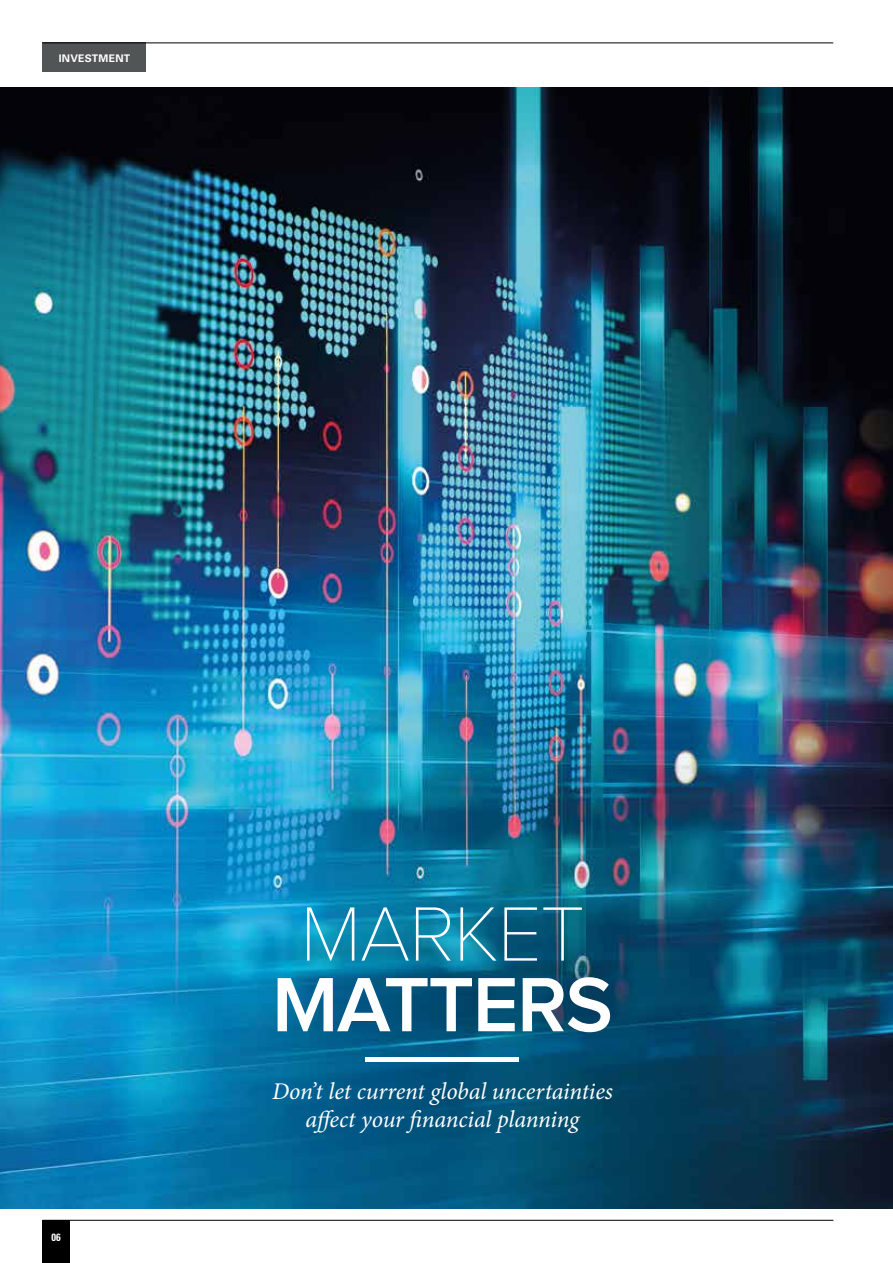
<style>
.page{position:relative;width:893px;height:1263px;background:#fff}
.page>*{position:absolute;margin:0;border:0;box-sizing:border-box;transform-origin:0 0}
.t1{font:600 79.8px "Proxima Nova A";letter-spacing:-.02em;color:#fff}
.t2{font:100 79.8px "Proxima Nova A";letter-spacing:-.02em;color:#fff}
.t3{font:italic 24px/28.5px "Minion Pro";letter-spacing:-.01em;color:#fff;text-align:center}
.t4{font:700 10.5px "Univers";letter-spacing:.02em;color:#fff}
.t5{font:700 condensed 10.5px "Univers";color:#fff}
</style>
<div class="page">
<img style="left:0;top:88px;width:893px;height:1120px">
<hr style="left:43px;top:1220px;width:790px;height:1px;background:#000">
<div style="left:42px;top:1220px;width:28px;height:43px;background:#000"></div>
<div style="left:43px;top:43px;width:103px;height:29px;background:#525556"></div>
<hr style="left:42px;top:43px;width:791px;height:1px;background:#000">
<hr style="left:366px;top:1057px;width:153px;height:4px;background:#fff">
<p class="t4" style="left:59px;top:51px;width:73px">INVESTMENT</p>
<p class="t5" style="left:51px;top:1230px;width:11px">06</p>
<h1 class="t2" style="left:300px;top:890px;width:286px">MARKET</h1>
<h1 class="t1" style="left:272px;top:959px;width:342px">MATTERS</h1>
<p class="t3" style="left:272px;top:1077px;width:342px">Don’t let current global uncertainties affect your financial planning</p>
</div>
